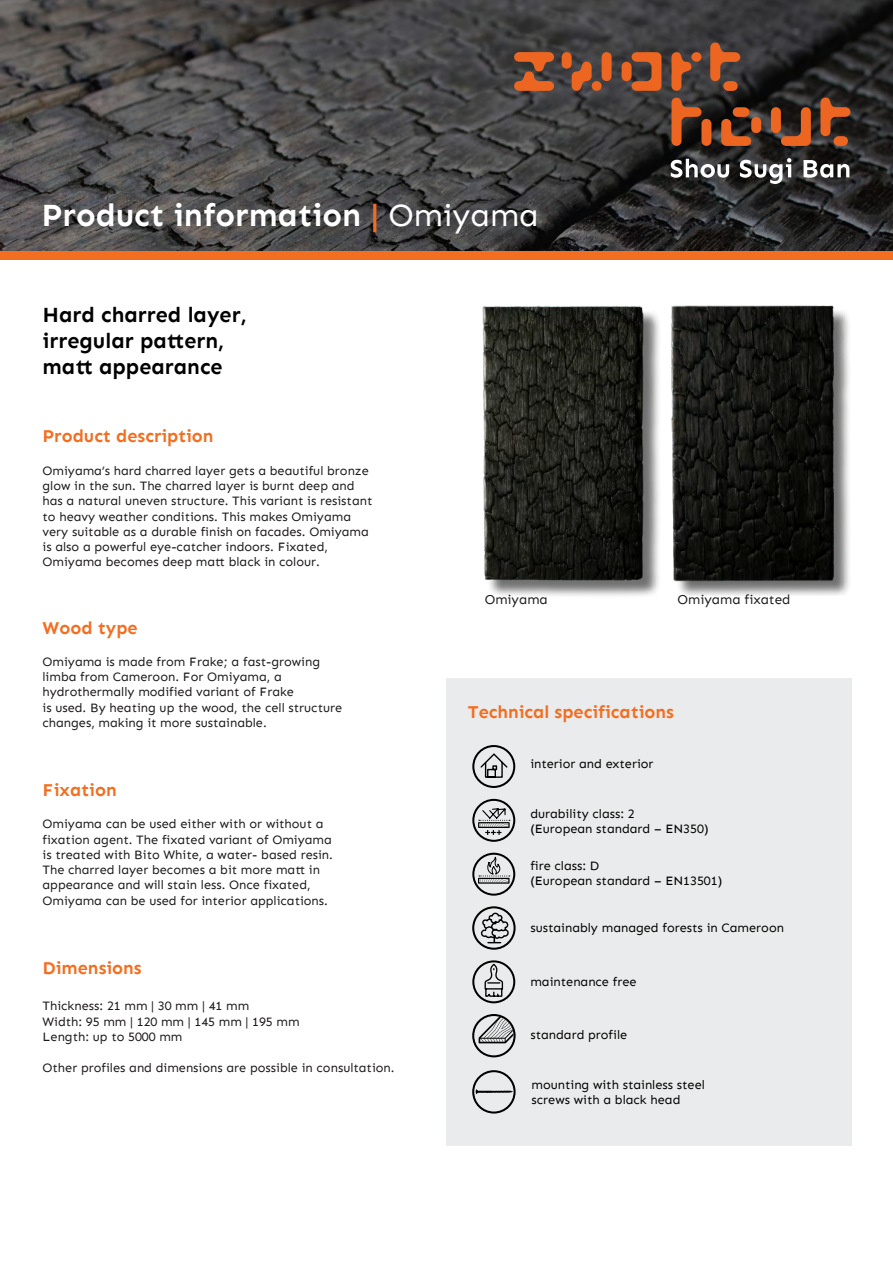
<style>
.page{position:relative;width:893px;height:1263px;background:#fff}
.page>*{position:absolute;margin:0;border:0;box-sizing:border-box;transform-origin:0 0}
.t1{font:700 32.25px "Sen";color:#fff}
.t2{font:700 21.6px/26px "Sen";color:#000}
.t3{font:700 18px "Sen";color:#f36e20}
.t4{font:13.5px "Sen";color:#1d191a}
.t5{font:12.75px/15.3px "Sen";color:#1d191a}
.t6{font:12.75px/15.3px "Sen";color:#000}
.s1{color:#f36e20}
.s2{font-weight:400}
</style>
<div class="page">
<img style="left:0;top:0;width:893px;height:251px">
<svg style="left:514px;top:52px;width:40px;height:39px;background:#a4552c"></svg>
<svg style="left:622px;top:52px;width:39px;height:39px;background:#a2532b"></svg>
<svg style="left:671px;top:52px;width:30px;height:39px"></svg>
<svg style="left:771px;top:107px;width:40px;height:39px;background:#884320"></svg>
<svg style="left:721px;top:107px;width:40px;height:39px;background:#7f4121"></svg>
<svg style="left:562px;top:52px;width:50px;height:39px;background:#8c5135"></svg>
<svg style="left:710px;top:43px;width:30px;height:48px"></svg>
<svg style="left:820px;top:98px;width:30px;height:48px"></svg>
<svg style="left:671px;top:98px;width:40px;height:48px;background:#7d3f1f"></svg>
<svg style="left:671px;top:158px;width:178px;height:26px"></svg>
<div style="left:0;top:251px;width:893px;height:8px;background:#f36e20"></div>
<img style="left:672px;top:305px;width:177px;height:290px">
<img style="left:482px;top:305px;width:177px;height:291px">
<div style="left:446px;top:678px;width:405px;height:467px;background:#eaebec"></div>
<div style="left:472px;top:799px;width:43px;height:43px;border:2px solid #000;border-radius:50%"></div>
<svg style="left:478px;top:807px;width:32px;height:28px"></svg>
<div style="left:472px;top:853px;width:43px;height:43px;border:2px solid #000;border-radius:50%"></div>
<svg style="left:478px;top:856px;width:32px;height:28px"></svg>
<div style="left:472px;top:745px;width:43px;height:43px;border:2px solid #000;border-radius:50%"></div>
<svg style="left:479px;top:752px;width:30px;height:26px"></svg>
<div style="left:472px;top:906px;width:44px;height:44px;border:2px solid #000201;border-radius:50%"></div>
<svg style="left:481px;top:912px;width:28px;height:31px"></svg>
<div style="left:472px;top:960px;width:43px;height:43px;border:2px solid #000;border-radius:50%"></div>
<svg style="left:484px;top:964px;width:20px;height:33px"></svg>
<div style="left:472px;top:1014px;width:44px;height:43px;border:2px solid #000;border-radius:50%"></div>
<svg style="left:479px;top:1016px;width:34px;height:27px"></svg>
<div style="left:472px;top:1070px;width:44px;height:43px;border:2px solid #000;border-radius:50%"></div>
<svg style="left:476px;top:1089px;width:37px;height:5px"></svg>
<h1 class="t1" style="left:42px;top:196px;width:499px">Product information <span class="s1">|</span> <span class="s2">Omiyama</span></h1>
<h2 class="t2" style="left:43px;top:302px;width:206px">Hard charred layer, irregular pattern, matt appearance</h2>
<h3 class="t3" style="left:43px;top:426px;width:173px">Product description</h3>
<p class="t5" style="left:43px;top:463px;width:331px">Omiyama’s hard charred layer gets a beautiful bronze glow in the sun. The charred layer is burnt deep and has a natural uneven structure. This variant is resistant to heavy weather conditions. This makes Omiyama very suitable as a durable finish on facades. Omiyama is also a powerful eye-catcher indoors. Fixated, Omiyama becomes deep matt black in colour.</p>
<h3 class="t3" style="left:43px;top:618px;width:97px">Wood type</h3>
<p class="t5" style="left:43px;top:654px;width:301px">Omiyama is made from Frake; a fast-growing limba from Cameroon. For Omiyama, a hydrothermally modified variant of Frake<br>is used. By heating up the wood, the cell structure changes, making it more sustainable.</p>
<h3 class="t3" style="left:43px;top:779px;width:76px">Fixation</h3>
<p class="t5" style="left:43px;top:816px;width:292px">Omiyama can be used either with or without a fixation agent. The fixated variant of Omiyama is treated with Bito White, a water- based resin.<br>The charred layer becomes a bit more matt in appearance and will stain less. Once fixated, Omiyama can be used for interior applications.</p>
<h3 class="t3" style="left:43px;top:958px;width:101px">Dimensions</h3>
<p class="t5" style="left:43px;top:998px;width:259px">Thickness: 21 mm | 30 mm | 41 mm<br>Width: 95 mm | 120 mm | 145 mm | 195 mm<br>Length: up to 5000 mm</p>
<p class="t5" style="left:43px;top:1060px;width:354px">Other profiles and dimensions are possible in consultation.</p>
<p class="t4" style="left:485px;top:592px;width:65px">Omiyama</p>
<p class="t4" style="left:677px;top:592px;width:114px">Omiyama fixated</p>
<h3 class="t3" style="left:468px;top:701px;width:208px">Technical specifications</h3>
<p class="t6" style="left:530px;top:756px;width:125px">interior and exterior</p>
<p class="t6" style="left:530px;top:806px;width:180px">durability class: 2<br>(European standard – EN350)</p>
<p class="t6" style="left:530px;top:858px;width:194px">fire class: D<br>(European standard – EN13501)</p>
<p class="t6" style="left:530px;top:920px;width:255px">sustainably managed forests in Cameroon</p>
<p class="t6" style="left:530px;top:974px;width:108px">maintenance free</p>
<p class="t6" style="left:530px;top:1027px;width:98px">standard profile</p>
<p class="t6" style="left:531px;top:1077px;width:175px">mounting with stainless steel screws with a black head</p>
</div>
